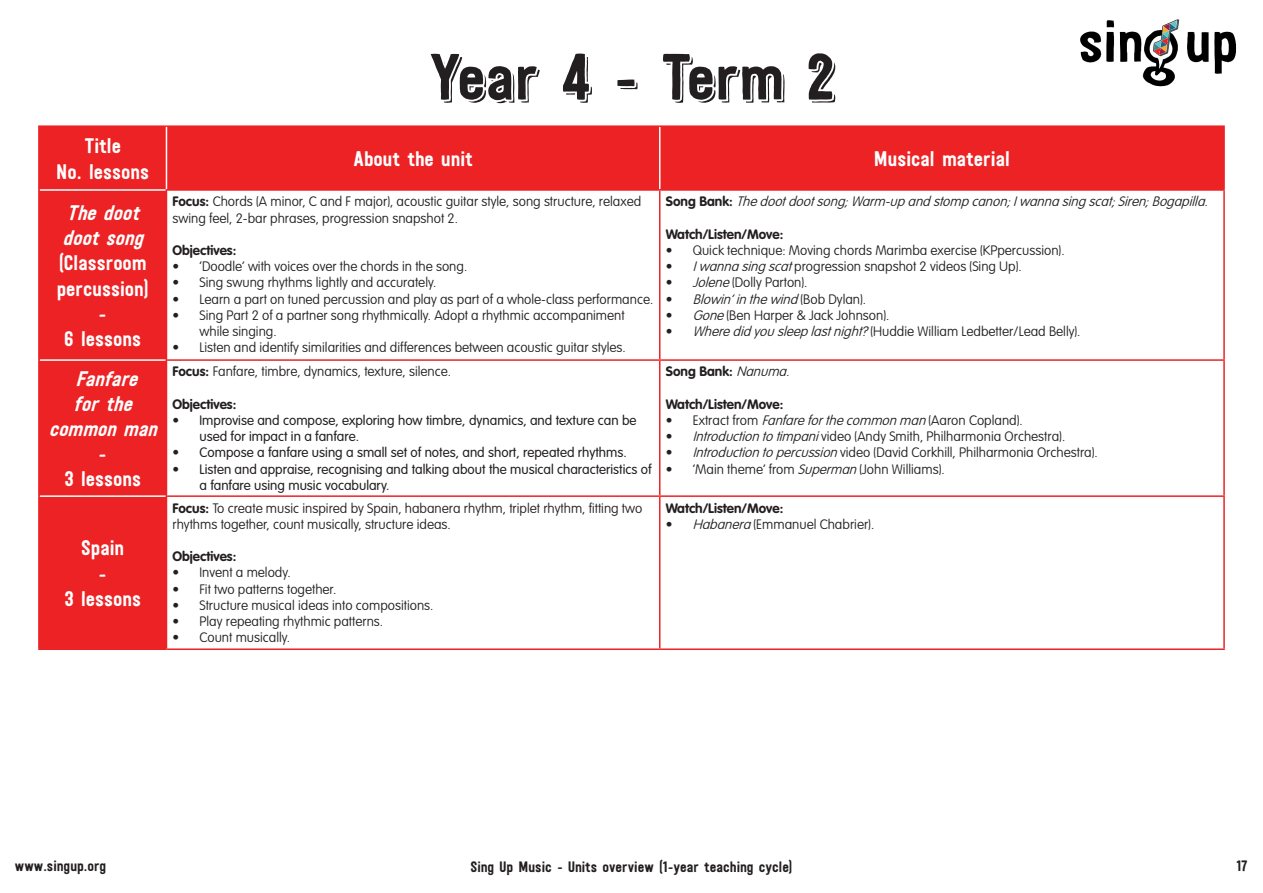
<style>
.page{position:relative;width:1263px;height:893px;background:#fff}
.page>*{position:absolute;margin:0;border:0;box-sizing:border-box;transform-origin:0 0}
.t1{font:64.5px "Festivo LC Basic R Shadow";color:#231f20}
.t2{font:21px/25.2px "Festivo LC Basic";color:#fff;text-align:center}
.t3{font:italic 21px/25.2px "Festivo LC Basic";color:#fff;text-align:center}
.t4{font:15px "Festivo LC Basic";color:#231f20}
.t5{font:100 13.5px/16.2px "VAG Rounded Std";color:#231f20}
.t6{font:300 13.5px/16.2px "VAG Rounded Std";color:#231f20}
.t7{font:italic 100 13.5px "VAG Rounded Std";color:#231f20}
.t8{font:700 13.5px "VAG Rounded Std";color:#231f20}
.s1{font-style:italic}
.s2{font-weight:700}
.s3{font-style:normal}
.s4{font-weight:700;font-style:normal}
.s5{font-weight:100;font-style:italic}
</style>
<div class="page">
<img style="left:1080px;top:19px;width:157px;height:68px">
<div style="left:40px;top:127px;width:126px;height:521px;background:#ed2224"></div>
<div style="left:167px;top:127px;width:1056px;height:62px;background:#ed2224"></div>
<hr style="left:40px;top:495px;width:126px;height:2px;background:#fff">
<hr style="left:40px;top:189px;width:126px;height:2px;background:#fff">
<hr style="left:40px;top:359px;width:126px;height:2px;background:#fff">
<hr style="left:659px;top:127px;width:1px;height:62px;background:#fff">
<hr style="left:166px;top:495px;width:494px;height:2px;background:#ed2224">
<hr style="left:166px;top:189px;width:494px;height:2px;background:#ed2224">
<hr style="left:166px;top:191px;width:1px;height:168px;background:#ed2224">
<hr style="left:166px;top:359px;width:494px;height:2px;background:#ed2224">
<hr style="left:660px;top:189px;width:565px;height:2px;background:#ed2224">
<hr style="left:659px;top:191px;width:1px;height:168px;background:#ed2224">
<hr style="left:660px;top:359px;width:565px;height:2px;background:#ed2224">
<hr style="left:659px;top:361px;width:1px;height:134px;background:#ed2224">
<hr style="left:660px;top:495px;width:565px;height:2px;background:#ed2224">
<hr style="left:659px;top:497px;width:1px;height:151px;background:#ed2224">
<hr style="left:166px;top:497px;width:1px;height:151px;background:#ed2224">
<hr style="left:166px;top:361px;width:1px;height:134px;background:#ed2224">
<hr style="left:38px;top:125px;width:128px;height:2px;background:#ed2224">
<hr style="left:38px;top:127px;width:2px;height:63px;background:#ed2224">
<hr style="left:166px;top:125px;width:494px;height:2px;background:#ed2224">
<hr style="left:660px;top:125px;width:565px;height:2px;background:#ed2224">
<hr style="left:1223px;top:127px;width:2px;height:62px;background:#ed2224">
<hr style="left:38px;top:190px;width:2px;height:170px;background:#ed2224">
<hr style="left:1223px;top:191px;width:2px;height:168px;background:#ed2224">
<hr style="left:38px;top:360px;width:2px;height:136px;background:#ed2224">
<hr style="left:1223px;top:361px;width:2px;height:134px;background:#ed2224">
<hr style="left:38px;top:496px;width:2px;height:152px;background:#ed2224">
<hr style="left:1223px;top:497px;width:2px;height:151px;background:#ed2224">
<hr style="left:38px;top:648px;width:128px;height:2px;background:#ed2224">
<hr style="left:166px;top:648px;width:494px;height:2px;background:#ed2224">
<hr style="left:660px;top:648px;width:565px;height:2px;background:#ed2224">
<p class="t2" style="left:56px;top:133px;width:94px">Title<br>No. lessons</p>
<p class="t1" style="left:429px;top:38px;width:407px">Year 4 - Term 2</p>
<p class="t2" style="left:353px;top:146px;width:121px">About the unit</p>
<p class="t2" style="left:874px;top:146px;width:138px">Musical material</p>
<p class="t2" style="left:57px;top:199px;width:94px"><span class="s1">Thedoot dootsong </span>(Classroom percussion) -<br>6 lessons</p>
<p class="t5" style="left:172px;top:194px;width:470px"><span class="s2">Focus:</span> Chords (A minor, C and F major), acoustic guitar style, song structure, relaxed swing feel, 2-bar phrases, progression snapshot 2.</p>
<p class="t8" style="left:172px;top:242px;width:65px">Objectives:</p>
<p class="t5" style="left:172px;top:259px;width:296px">• ‘Doodle’ with voices over the chords in the song.</p>
<p class="t5" style="left:172px;top:275px;width:265px">• Sing swung rhythms lightly and accurately.</p>
<p class="t5" style="left:172px;top:291px;width:482px">• Learn a part on tuned percussion and play as part of a whole-class performance.</p>
<p class="t5" style="left:199px;top:307px;width:427px;text-indent:-27px">• Sing Part 2 of a partner song rhythmically. Adopt a rhythmic accompaniment while singing.</p>
<p class="t5" style="left:172px;top:340px;width:455px">• Listen and identify similarities and differences between acoustic guitar styles.</p>
<p class="t3" style="left:49px;top:365px;width:116px">Fanfare forthe commonman <span class="s3">-<br>3 lessons</span></p>
<p class="t5" style="left:172px;top:364px;width:280px"><span class="s2">Focus:</span> Fanfare, timbre, dynamics, texture, silence.</p>
<p class="t8" style="left:172px;top:396px;width:65px">Objectives:</p>
<p class="t6" style="left:199px;top:413px;width:439px;text-indent:-27px">• Improvise and compose, exploring how timbre, dynamics, and texture can be used for impact in a fanfare.</p>
<p class="t6" style="left:172px;top:445px;width:456px">• Compose a fanfare using a small set of notes, and short, repeated rhythms.</p>
<p class="t6" style="left:199px;top:461px;width:454px;text-indent:-27px">• Listen and appraise, recognising and talking about the musical characteristics of a fanfare using music vocabulary.</p>
<p class="t2" style="left:64px;top:535px;width:78px">Spain<br>-<br>3 lessons</p>
<p class="t5" style="left:172px;top:500px;width:471px"><span class="s2">Focus:</span> To create music inspired by Spain, habanera rhythm, triplet rhythm, fitting two rhythms together, count musically, structure ideas.</p>
<p class="t8" style="left:172px;top:548px;width:65px">Objectives:</p>
<p class="t5" style="left:172px;top:565px;width:120px">• Invent a melody.</p>
<p class="t5" style="left:172px;top:581px;width:165px">• Fit two patterns together.</p>
<p class="t5" style="left:172px;top:597px;width:263px">• Structure musical ideas into compositions.</p>
<p class="t5" style="left:172px;top:614px;width:212px">• Play repeating rhythmic patterns.</p>
<p class="t5" style="left:172px;top:630px;width:119px">• Count musically.</p>
<p class="t7" style="left:666px;top:194px;width:548px"><span class="s4">S o n g B a n k :</span> Thedootdootsong;Warm-upandstompcanon;Iwannasingscat;Siren;Bogapilla.</p>
<p class="t8" style="left:666px;top:226px;width:119px">Watch/Listen/Move:</p>
<p class="t5" style="left:666px;top:243px;width:400px">• Quick technique: Moving chords Marimba exercise (KPpercussion).</p>
<p class="t5" style="left:666px;top:259px;width:357px">• <span class="s1">Iwannasingscat</span>progression snapshot 2 videos (Sing Up).</p>
<p class="t5" style="left:666px;top:275px;width:143px">• <span class="s1">Jolene</span>(Dolly Parton).</p>
<p class="t7" style="left:666px;top:291px;width:202px"><span class="s3">•</span> Blowin’inthewind<span class="s3">( B o b D y l a n ) .</span></p>
<p class="t5" style="left:666px;top:307px;width:225px">• <span class="s1">Gone</span>(Ben Harper &amp; Jack Johnson).</p>
<p class="t5" style="left:666px;top:324px;width:416px">• <span class="s1">Wheredidyousleeplastnight?</span>(Huddie William Ledbetter/Lead Belly).</p>
<p class="t8" style="left:666px;top:364px;width:129px">Song Bank: <span class="s5">Nanuma.</span></p>
<p class="t8" style="left:666px;top:396px;width:119px">Watch/Listen/Move:</p>
<p class="t5" style="left:666px;top:413px;width:358px">• Extract from <span class="s1">Fanfareforthecommonman</span>(Aaron Copland).</p>
<p class="t5" style="left:666px;top:429px;width:401px">• <span class="s1">Introductiontotimpani</span>video (Andy Smith, Philharmonia Orchestra).</p>
<p class="t5" style="left:666px;top:445px;width:433px">• <span class="s1">Introductiontopercussion</span>video (David Corkhill, Philharmonia Orchestra).</p>
<p class="t5" style="left:666px;top:461px;width:280px">• ‘Main theme’ from <span class="s1">Superman</span>(John Williams).</p>
<p class="t8" style="left:666px;top:500px;width:119px">Watch/Listen/Move:</p>
<p class="t5" style="left:666px;top:516px;width:210px">• <span class="s1">Habanera</span>(Emmanuel Chabrier).</p>
<p class="t4" style="left:15px;top:857px;width:93px">www.singup.org</p>
<p class="t4" style="left:470px;top:858px;width:324px">Sing Up Music - Units overview (1-year teaching cycle)</p>
<p class="t4" style="left:1236px;top:857px;width:13px">17</p>
</div>
